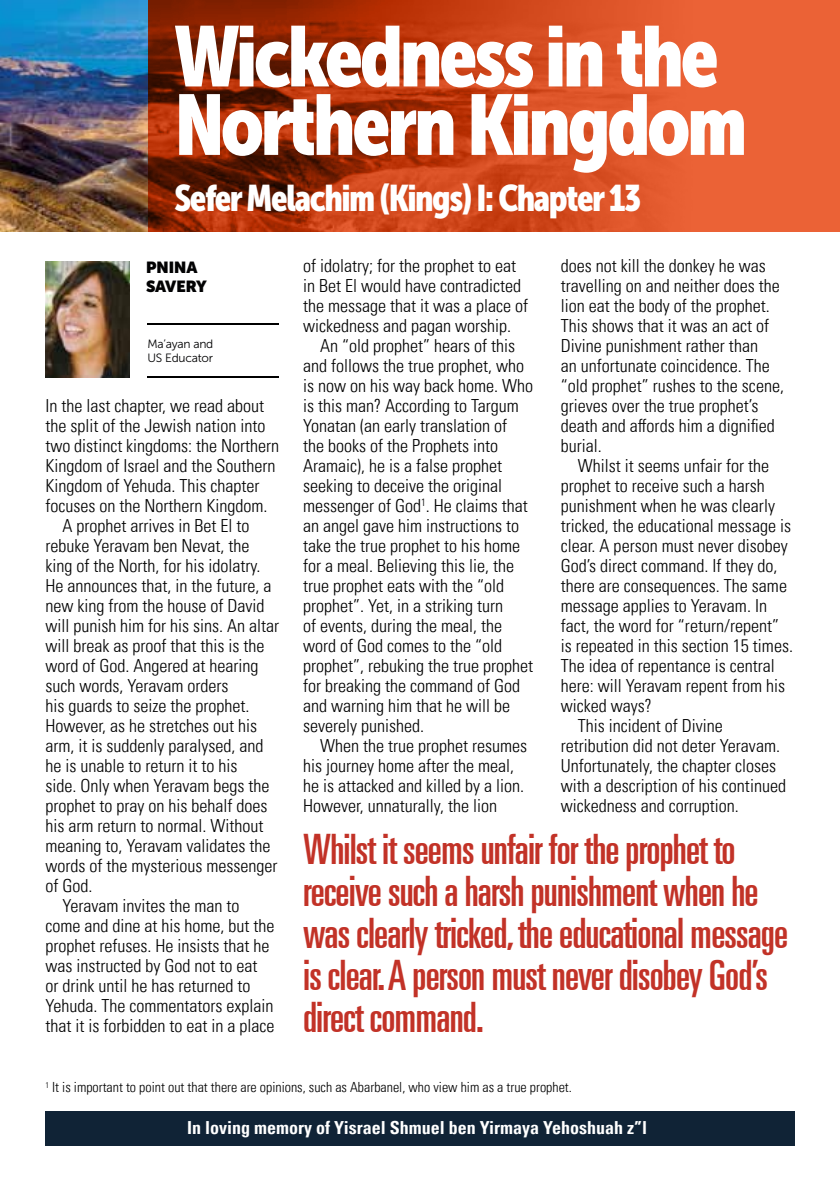
<style>
.page{position:relative;width:840px;height:1191px;background:#fff}
.page>*{position:absolute;margin:0;border:0;box-sizing:border-box;transform-origin:0 0}
.t1{font:85px/68.4px "Museo Sans Cond 900";letter-spacing:-.04em;color:#fff}
.t2{font:42px/42px "Univers LT Pro Ult Cond";letter-spacing:-.02em;color:#c23227}
.t3{font:36.8px "Museo Sans Cond 900";letter-spacing:-.04em;color:#fff}
.t4{font:300 condensed 18px/20px "Univers LT Pro";color:#000}
.t5{font:700 condensed 18px "Univers LT Pro";color:#fff}
.t6{font:900 16px/19.2px "Museo Sans Display";color:#020203}
.t7{font:300 condensed 14px "Univers LT Pro";color:#000}
.t8{font:12px/14px "Museo Sans 300";letter-spacing:-.02em;color:#020203}
</style>
<div class="page">
<svg style="left:147px;top:0;width:692px;height:231px;background:#c0431b"></svg>
<img style="left:0;top:0;width:147px;height:231px">
<div style="left:45px;top:1111px;width:749px;height:34px;background:#102336"></div>
<img style="left:45px;top:261px;width:84px;height:117px">
<hr style="left:147px;top:376px;width:132px;height:2px;background:#000">
<hr style="left:147px;top:322px;width:132px;height:2px;background:#000">
<h1 class="t1" style="left:174px;top:22px;width:574px">Wickedness in the<br>Northern Kingdom</h1>
<h3 class="t3" style="left:174px;top:177px;width:468px">Sefer Melachim (Kings) I: Chapter 13</h3>
<p class="t6" style="left:146px;top:258px;width:62px">PNINA<br>SAVERY</p>
<p class="t8" style="left:147px;top:337px;width:67px">Ma’ayan and<br>US Educator</p>
<p class="t4" style="left:45px;top:395px;width:220px">In the last chapter, we read about</p>
<p class="t4" style="left:45px;top:415px;width:221px">the split of the Jewish nation into</p>
<p class="t4" style="left:45px;top:435px;width:235px">two distinct kingdoms: the Northern</p>
<p class="t4" style="left:45px;top:455px;width:231px">Kingdom of Israel and the Southern</p>
<p class="t4" style="left:45px;top:475px;width:215px">Kingdom of Yehuda. This chapter</p>
<p class="t4" style="left:45px;top:495px;width:223px">focuses on the Northern Kingdom.</p>
<p class="t4" style="left:62px;top:515px;width:188px">A prophet arrives in Bet El to</p>
<p class="t4" style="left:45px;top:535px;width:205px">rebuke Yeravam ben Nevat, the</p>
<p class="t4" style="left:45px;top:555px;width:216px">king of the North, for his idolatry.</p>
<p class="t4" style="left:45px;top:575px;width:227px">He announces that, in the future, a</p>
<p class="t4" style="left:45px;top:595px;width:220px">new king from the house of David</p>
<p class="t4" style="left:45px;top:615px;width:235px">will punish him for his sins. An altar</p>
<p class="t4" style="left:45px;top:635px;width:220px">will break as proof that this is the</p>
<p class="t4" style="left:45px;top:655px;width:214px">word of God. Angered at hearing</p>
<p class="t4" style="left:45px;top:675px;width:184px">such words, Yeravam orders</p>
<p class="t4" style="left:45px;top:695px;width:205px">his guards to seize the prophet.</p>
<p class="t4" style="left:45px;top:715px;width:213px">However, as he stretches out his</p>
<p class="t4" style="left:45px;top:735px;width:219px">arm, it is suddenly paralysed, and</p>
<p class="t4" style="left:45px;top:755px;width:193px">he is unable to return it to his</p>
<p class="t4" style="left:45px;top:775px;width:225px">side. Only when Yeravam begs the</p>
<p class="t4" style="left:45px;top:795px;width:223px">prophet to pray on his behalf does</p>
<p class="t4" style="left:45px;top:815px;width:219px">his arm return to normal. Without</p>
<p class="t4" style="left:45px;top:835px;width:226px">meaning to, Yeravam validates the</p>
<p class="t4" style="left:45px;top:855px;width:233px">words of the mysterious messenger</p>
<p class="t4" style="left:45px;top:875px;width:48px">of God.</p>
<p class="t4" style="left:62px;top:895px;width:178px">Yeravam invites the man to</p>
<p class="t4" style="left:45px;top:915px;width:230px">come and dine at his home, but the</p>
<p class="t4" style="left:45px;top:935px;width:225px">prophet refuses. He insists that he</p>
<p class="t4" style="left:45px;top:955px;width:213px">was instructed by God not to eat</p>
<p class="t4" style="left:45px;top:975px;width:206px">or drink until he has returned to</p>
<p class="t4" style="left:45px;top:995px;width:229px">Yehuda. The commentators explain</p>
<p class="t4" style="left:45px;top:1015px;width:230px">that it is forbidden to eat in a place</p>
<p class="t4" style="left:303px;top:255px;width:214px">of idolatry; for the prophet to eat</p>
<p class="t4" style="left:303px;top:275px;width:219px">in Bet El would have contradicted</p>
<p class="t4" style="left:303px;top:295px;width:226px">the message that it was a place of</p>
<p class="t4" style="left:303px;top:315px;width:209px">wickedness and pagan worship.</p>
<p class="t4" style="left:320px;top:335px;width:196px">An “old prophet” hears of this</p>
<p class="t4" style="left:303px;top:355px;width:222px">and follows the true prophet, who</p>
<p class="t4" style="left:303px;top:375px;width:231px">is now on his way back home. Who</p>
<p class="t4" style="left:303px;top:395px;width:217px">is this man? According to Targum</p>
<p class="t4" style="left:303px;top:415px;width:205px">Yonatan (an early translation of</p>
<p class="t4" style="left:303px;top:435px;width:196px">the books of the Prophets into</p>
<p class="t4" style="left:303px;top:455px;width:200px">Aramaic), he is a false prophet</p>
<p class="t4" style="left:303px;top:475px;width:200px">seeking to deceive the original</p>
<p class="t4" style="left:303px;top:495px;width:226px">messenger of God<sup>1</sup>. He claims that</p>
<p class="t4" style="left:303px;top:515px;width:217px">an angel gave him instructions to</p>
<p class="t4" style="left:303px;top:535px;width:218px">take the true prophet to his home</p>
<p class="t4" style="left:303px;top:555px;width:212px">for a meal. Believing this lie, the</p>
<p class="t4" style="left:303px;top:575px;width:202px">true prophet eats with the “old</p>
<p class="t4" style="left:303px;top:595px;width:201px">prophet”. Yet, in a striking turn</p>
<p class="t4" style="left:303px;top:615px;width:200px">of events, during the meal, the</p>
<p class="t4" style="left:303px;top:635px;width:200px">word of God comes to the “old</p>
<p class="t4" style="left:303px;top:655px;width:231px">prophet”, rebuking the true prophet</p>
<p class="t4" style="left:303px;top:675px;width:218px">for breaking the command of God</p>
<p class="t4" style="left:303px;top:695px;width:208px">and warning him that he will be</p>
<p class="t4" style="left:303px;top:715px;width:122px">severely punished.</p>
<p class="t4" style="left:320px;top:735px;width:208px">When the true prophet resumes</p>
<p class="t4" style="left:303px;top:755px;width:212px">his journey home after the meal,</p>
<p class="t4" style="left:303px;top:775px;width:222px">he is attacked and killed by a lion.</p>
<p class="t4" style="left:303px;top:795px;width:195px">However, unnaturally, the lion</p>
<p class="t4" style="left:560px;top:255px;width:224px">does not kill the donkey he was travelling on and neither does the lion eat the body of the prophet.<br>This shows that it was an act of<br>Divine punishment rather than<br>an unfortunate coincidence. The “old prophet” rushes to the scene, grieves over the true prophet’s death and affords him a dignified burial.</p>
<p class="t4" style="left:577px;top:455px;width:192px">Whilst it seems unfair for the</p>
<p class="t4" style="left:560px;top:475px;width:205px">prophet to receive such a harsh</p>
<p class="t4" style="left:560px;top:495px;width:215px">punishment when he was clearly</p>
<p class="t4" style="left:560px;top:515px;width:231px">tricked, the educational message is</p>
<p class="t4" style="left:560px;top:535px;width:228px">clear. A person must never disobey</p>
<p class="t4" style="left:560px;top:555px;width:218px">God’s direct command. If they do,</p>
<p class="t4" style="left:560px;top:575px;width:227px">there are consequences. The same</p>
<p class="t4" style="left:560px;top:595px;width:207px">message applies to Yeravam. In</p>
<p class="t4" style="left:560px;top:615px;width:219px">fact, the word for “return/repent”</p>
<p class="t4" style="left:560px;top:635px;width:233px">is repeated in this section 15 times.</p>
<p class="t4" style="left:560px;top:655px;width:215px">The idea of repentance is central</p>
<p class="t4" style="left:560px;top:675px;width:225px">here: will Yeravam repent from his</p>
<p class="t4" style="left:560px;top:695px;width:92px">wicked ways?</p>
<p class="t4" style="left:577px;top:715px;width:146px">This incident of Divine</p>
<p class="t4" style="left:560px;top:735px;width:220px">retribution did not deter Yeravam.</p>
<p class="t4" style="left:560px;top:755px;width:217px">Unfortunately, the chapter closes</p>
<p class="t4" style="left:560px;top:775px;width:226px">with a description of his continued</p>
<p class="t4" style="left:560px;top:795px;width:179px">wickedness and corruption.</p>
<h2 class="t2" style="left:303px;top:826px;width:486px">Whilst it seems unfair for the prophet to receive such a harsh punishment when he was clearly tricked, the educational message is clear.A person must never disobey God’s direct command.</h2>
<p class="t7" style="left:45px;top:1078px;width:528px"><sup>1</sup> It is important to point out that there are opinions, such as Abarbanel, who view him as a true prophet.</p>
<p class="t5" style="left:187px;top:1116px;width:461px">In loving memory of Yisrael Shmuel ben Yirmaya Yehoshuah z”l</p>
</div>
